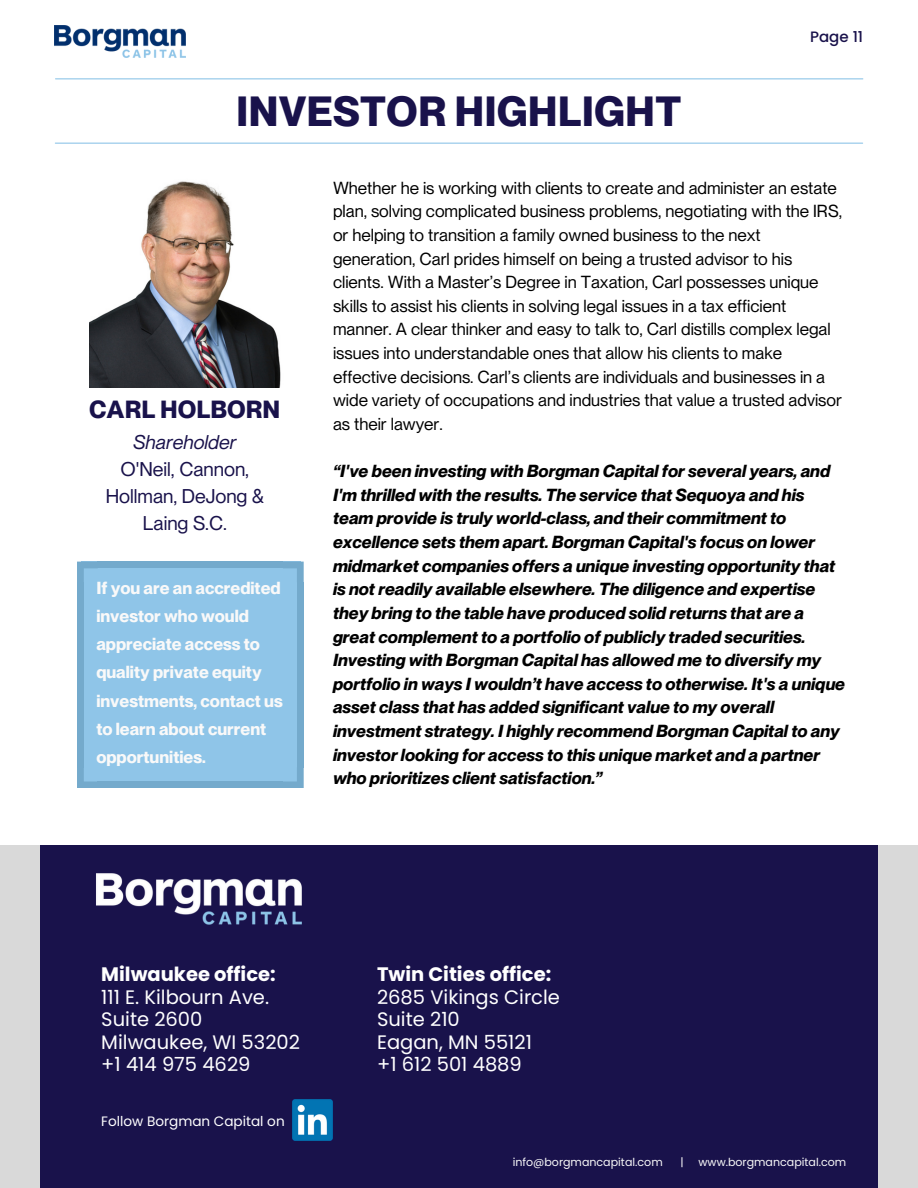
<style>
.page{position:relative;width:918px;height:1188px;background:#fff}
.page>*{position:absolute;margin:0;border:0;box-sizing:border-box;transform-origin:0 0}
.t1{font:700 41.25px "PP Neue Montreal";color:#19124b}
.t2{font:700 24.3px "PP Neue Montreal";color:#19124b}
.t3{font:19.5px/22.5px "Poppins";color:#fff}
.t4{font:19.5px/27px "PP Neue Montreal";color:#19124b;text-align:center}
.t5{font:700 19.5px "Poppins";color:#fff}
.t6{font:italic 19.5px "PP Neue Montreal";color:#19124b}
.t7{font:italic 700 17.1px/23.7px "PP Neue Montreal";color:#000}
.t8{font:17.1px/23.7px "PP Neue Montreal";color:#000}
.t9{font:700 17.1px/28.2px "PP Neue Montreal";color:#f9f9f9}
.t10{font:500 15px "Poppins";color:#19124b}
.t11{font:13.65px "Poppins";color:#fff}
.t12{font:11.1px "Poppins";color:#f9f9f9}
</style>
<div class="page">
<div style="left:0;top:846px;width:917px;height:342px;background:#d9d9d9"></div>
<div style="left:40px;top:846px;width:838px;height:342px;background:#19124b"></div>
<img style="left:96px;top:873px;width:206px;height:52px">
<img style="left:292px;top:1100px;width:41px;height:40px">
<img style="left:90px;top:181px;width:191px;height:207px">
<hr style="left:55px;top:143px;width:808px;height:1px;background:#8fc5e8">
<hr style="left:56px;top:78px;width:807px;height:1px;background:#8fc5e8">
<img style="left:55px;top:25px;width:130px;height:33px">
<div style="left:82px;top:562px;width:219px;height:226px;background:#8fc5e8"></div>
<div style="left:297px;top:582px;width:6px;height:185px;background:#74aacc"></div>
<div style="left:77px;top:582px;width:7px;height:185px;background:#74aacc"></div>
<div style="left:98px;top:562px;width:185px;height:6px;background:#74aacc"></div>
<div style="left:98px;top:781px;width:185px;height:7px;background:#74aacc"></div>
<svg style="left:283px;top:562px;width:20px;height:20px"></svg>
<svg style="left:77px;top:562px;width:21px;height:20px"></svg>
<svg style="left:283px;top:767px;width:20px;height:21px"></svg>
<svg style="left:77px;top:767px;width:21px;height:21px"></svg>
<h1 class="t1" style="left:236px;top:86px;width:447px">INVESTOR HIGHLIGHT</h1>
<p class="t10" style="left:810px;top:26px;width:55px">Page 11</p>
<h2 class="t2" style="left:89px;top:395px;width:193px">CARL HOLBORN</h2>
<p class="t6" style="left:133px;top:430px;width:105px">Shareholder</p>
<p class="t4" style="left:106px;top:455px;width:160px">O'Neil, Cannon,<br>Hollman, DeJong &amp;<br>Laing S.C.</p>
<p class="t9" style="left:96px;top:574px;width:188px">If you are an accredited investor who would appreciate access to quality private equity investments, contact us to learn about current opportunities.</p>
<p class="t8" style="left:333px;top:176px;width:511px">Whether he is working with clients to create and administer an estate plan, solving complicated business problems, negotiating with the IRS, or helping to transition a family owned business to the next generation, Carl prides himself on being a trusted advisor to his clients. With a Master’s Degree in Taxation, Carl possesses unique skills to assist his clients in solving legal issues in a tax efficient manner. A clear thinker and easy to talk to, Carl distills complex legal issues into understandable ones that allow his clients to make effective decisions. Carl’s clients are individuals and businesses in a wide variety of occupations and industries that value a trusted advisor as their lawyer.</p>
<p class="t7" style="left:333px;top:459px;width:514px">“I've been investing with Borgman Capital for several years, and I'm thrilled with the results. The service that Sequoya and his team provide is truly world-class, and their commitment to excellence sets them apart. Borgman Capital's focus on lower midmarket companies offers a unique investing opportunity that is not readily available elsewhere. The diligence and expertise they bring to the table have produced solid returns that are a great complement to a portfolio of publicly traded securities.<br>Investing with Borgman Capital has allowed me to diversify my portfolio in ways I wouldn’t have access to otherwise. It's a unique asset class that has added significant value to my overall investment strategy. I highly recommend Borgman Capital to any investor looking for access to this unique market and a partner who prioritizes client satisfaction.”</p>
<p class="t5" style="left:101px;top:961px;width:176px">Milwaukee office:</p>
<p class="t3" style="left:101px;top:986px;width:200px">111 E. Kilbourn Ave.<br>Suite 2600<br>Milwaukee, WI 53202 +1 414 975 4629</p>
<p class="t11" style="left:101px;top:1112px;width:185px">Follow Borgman Capital on</p>
<p class="t5" style="left:377px;top:961px;width:176px">Twin Cities office:</p>
<p class="t3" style="left:377px;top:986px;width:185px">2685 Vikings Circle<br>Suite 210<br>Eagan, MN 55121<br>+1 612 501 4889</p>
<p class="t12" style="left:513px;top:1154px;width:152px">info@borgmancapital.com</p>
<p class="t12" style="left:681px;top:1154px;width:5px">|</p>
<p class="t12" style="left:699px;top:1154px;width:149px">www.borgmancapital.com</p>
</div>
